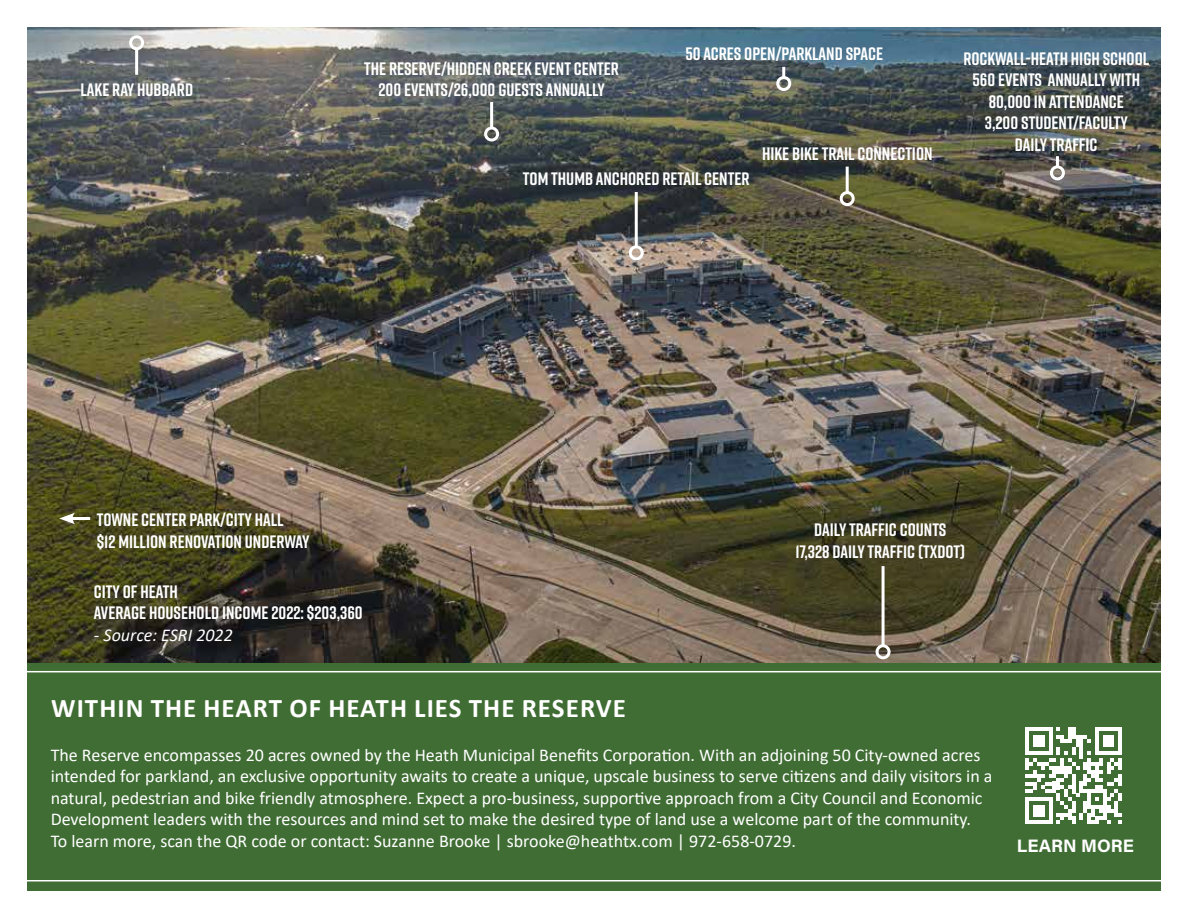
<style>
.page{position:relative;width:1188px;height:918px;background:#fff}
.page>*{position:absolute;margin:0;border:0;box-sizing:border-box;transform-origin:0 0}
.t1{font:700 27px "Calibri";letter-spacing:.04em;color:#fff}
.t2{font:18px/21.6px "Calibri";color:#fff}
.t3{font:700 18px/21.6px "Rift";color:#fff;text-align:center}
.t4{font:italic 18px "Calibri";color:#fff}
.t5{font:700 18px "Acumin Pro";color:#fff}
</style>
<div class="page">
<img style="left:27px;top:27px;width:1134px;height:636px">
<hr style="left:635px;top:192px;width:3px;height:55px;background:#fff">
<div style="left:629px;top:245px;width:15px;height:15px;border:3px solid #fff;border-radius:50%"></div>
<svg style="left:1056px;top:156px;width:3px;height:9px"></svg>
<div style="left:1050px;top:165px;width:15px;height:15px;border:3px solid #fff;border-radius:50%"></div>
<hr style="left:882px;top:566px;width:3px;height:80px;background:#fff">
<div style="left:876px;top:644px;width:15px;height:15px;border:3px solid #fff;border-radius:50%"></div>
<hr style="left:846px;top:167px;width:3px;height:26px;background:#fff">
<div style="left:840px;top:191px;width:15px;height:15px;border:3px solid #fff;border-radius:50%"></div>
<hr style="left:490px;top:102px;width:3px;height:26px;background:#fff">
<div style="left:484px;top:127px;width:15px;height:15px;border:3px solid #fff;border-radius:50%"></div>
<hr style="left:135px;top:49px;width:3px;height:26px;background:#fff">
<div style="left:129px;top:35px;width:15px;height:15px;border:3px solid #fff;border-radius:50%"></div>
<svg style="left:782px;top:67px;width:3px;height:9px"></svg>
<div style="left:776px;top:76px;width:15px;height:15px;border:3px solid #fff;border-radius:50%"></div>
<div style="left:27px;top:663px;width:1134px;height:227px;background:#406d34"></div>
<svg style="left:1025px;top:728px;width:97px;height:96px"></svg>
<hr style="left:27px;top:671px;width:1134px;height:1px;background:#fff">
<hr style="left:27px;top:880px;width:1134px;height:1px;background:#fff">
<hr style="left:69px;top:517px;width:21px;height:3px;background:#fff">
<svg style="left:59px;top:513px;width:16px;height:11px"></svg>
<p class="t3" style="left:81px;top:78px;width:114px">LAKE RAY HUBBARD</p>
<p class="t3" style="left:685px;top:42px;width:199px">50 ACRES OPEN/PARKLAND SPACE</p>
<p class="t3" style="left:364px;top:57px;width:256px">THE RESERVE/HIDDEN CREEK EVENT CENTER<br>200 EVENTS/26,000 GUESTS ANNUALLY</p>
<p class="t3" style="left:963px;top:47px;width:187px">ROCKWALL-HEATH HIGH SCHOOL<br>560 EVENTS ANNUALLY WITH<br>80,000 IN ATTENDANCE<br>3,200 STUDENT/FACULTY<br>DAILY TRAFFIC</p>
<p class="t3" style="left:762px;top:142px;width:172px">HIKE BIKE TRAIL CONNECTION</p>
<p class="t3" style="left:523px;top:168px;width:228px">TOM THUMB ANCHORED RETAIL CENTER</p>
<p class="t3" style="left:97px;top:509px;width:214px;text-align:left">TOWNE CENTER PARK/CITY HALL<br>$12 MILLION RENOVATION UNDERWAY</p>
<p class="t3" style="left:796px;top:519px;width:171px">DAILY TRAFFIC COUNTS<br>17,328 DAILY TRAFFIC (TXDOT)</p>
<p class="t3" style="left:94px;top:580px;width:270px;text-align:left">CITY OF HEATH<br>AVERAGE HOUSEHOLD INCOME 2022: $203,360</p>
<p class="t4" style="left:94px;top:623px;width:140px">- Source: ESRI 2022</p>
<h1 class="t1" style="left:51px;top:689px;width:576px">WITHIN THE HEART OF HEATH LIES THE RESERVE</h1>
<p class="t2" style="left:51px;top:743px;width:943px">The Reserve encompasses 20 acres owned by the Heath Municipal Benefits Corporation. With an adjoining 50 City-owned acres intended for parkland, an exclusive opportunity awaits to create a unique, upscale business to serve citizens and daily visitors in a natural, pedestrian and bike friendly atmosphere. Expect a pro-business, supportive approach from a City Council and Economic Development leaders with the resources and mind set to make the desired type of land use a welcome part of the community.<br>To learn more, scan the QR code or contact: Suzanne Brooke | sbrooke@heathtx.com | 972-658-0729.</p>
<p class="t5" style="left:1017px;top:833px;width:119px">LEARN MORE</p>
</div>
